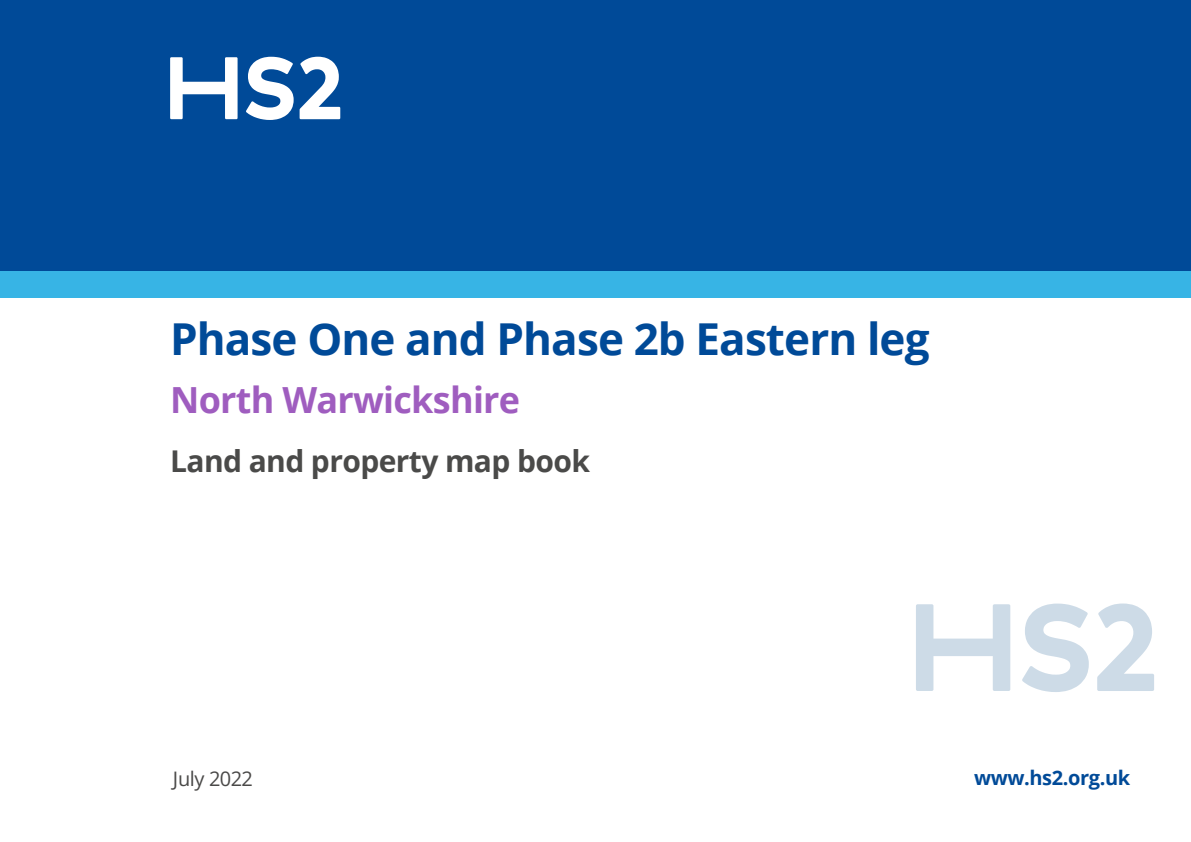
<style>
.page{position:relative;width:1191px;height:842px;background:#fff}
.page>*{position:absolute;margin:0;border:0;box-sizing:border-box;transform-origin:0 0}
.Map_book_cover_title{font:700 44px "Open Sans";letter-spacing:-.02em;color:#004a98}
.Map_book_cover_sub-h{font:700 36px "Open Sans";letter-spacing:-.02em;color:#9f5dbf}
.Map_book_cover_headi{font:700 30px "Open Sans";letter-spacing:-.02em;color:#4a4a49}
.t1{font:700 20px "Open Sans";letter-spacing:-.02em;color:#004a98}
.t2{font:20px "Open Sans";letter-spacing:-.025em;color:#4a4948}
</style>
<div class="page">
<div style="left:0;top:0;width:1191px;height:280px;background:#004a98"></div>
<div style="left:0;top:271px;width:1191px;height:27px;background:#37b4e5"></div>
<svg style="left:170px;top:57px;width:67px;height:62px"></svg>
<svg style="left:246px;top:57px;width:94px;height:63px"></svg>
<svg style="left:916px;top:604px;width:94px;height:87px"></svg>
<svg style="left:1097px;top:603px;width:57px;height:88px"></svg>
<svg style="left:1022px;top:603px;width:66px;height:89px"></svg>
<p class="Map_book_cover_title" style="left:170px;top:308px;width:761px">Phase One and Phase 2b Eastern leg</p>
<p class="Map_book_cover_sub-h" style="left:170px;top:375px;width:351px">North Warwickshire</p>
<p class="Map_book_cover_headi" style="left:170px;top:440px;width:421px">Land and property map book</p>
<p class="t2" style="left:173px;top:765px;width:82px">July 2022</p>
<p class="t1" style="left:974px;top:763px;width:158px">www.hs2.org.uk</p>
</div>
